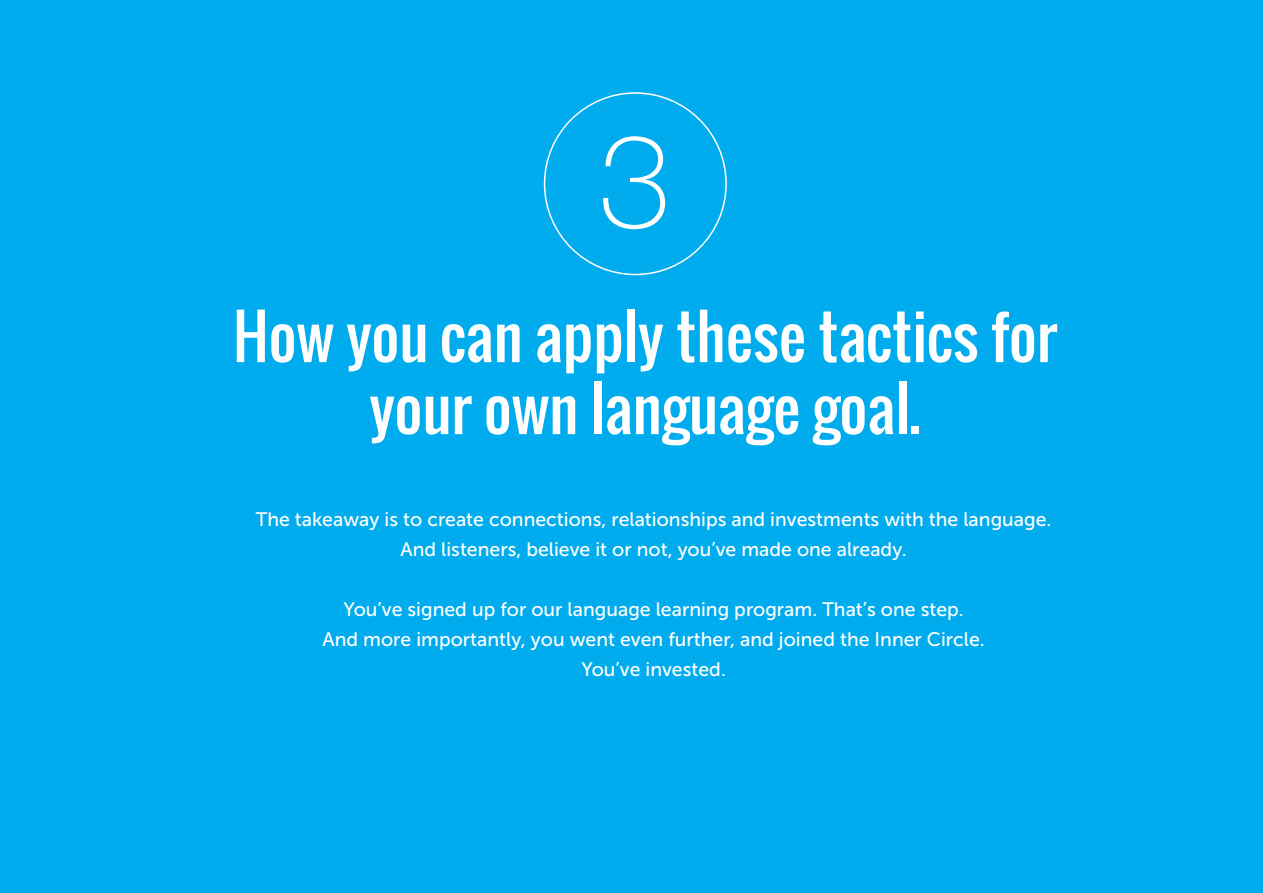
<style>
.page{position:relative;width:1263px;height:893px;background:#00aced}
.page>*{position:absolute;margin:0;border:0;box-sizing:border-box;transform-origin:0 0}
.t1{font:100 130.05px "Helvetica Neue";color:#fff}
.t2{font:60px/72px "Oswald";color:#fff;text-align:center}
.t3{font:19.5px/30px "Museo Sans 500";color:#fff;text-align:center}
</style>
<div class="page">
<svg style="left:544px;top:92px;width:183px;height:183px"></svg>
<h1 class="t1" style="left:599px;top:83px;width:74px">3</h1>
<h2 class="t2" style="left:233px;top:300px;width:826px">How you can apply these tactics for your own language goal.</h2>
<p class="t3" style="left:256px;top:504px;width:797px">The takeaway is to create connections, relationships and investments with the language.<br>And listeners, believe it or not, you’ve made one already.</p>
<p class="t3" style="left:323px;top:594px;width:664px">You’ve signed up for our language learning program. That’s one step.<br>And more importantly, you went even further, and joined the Inner Circle.<br>You’ve invested.</p>
</div>
